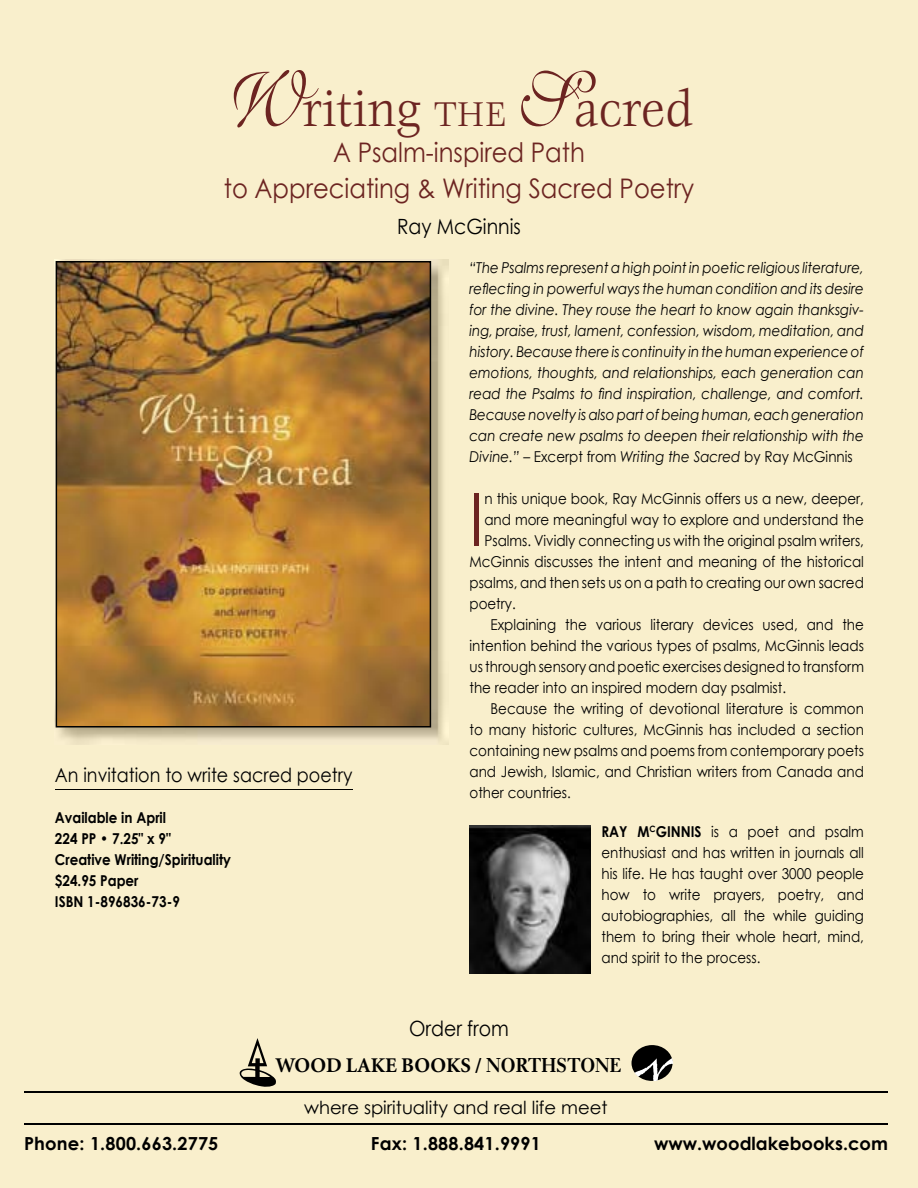
<style>
.page{position:relative;width:918px;height:1188px;background:#f9efcc}
.page>*{position:absolute;margin:0;border:0;box-sizing:border-box;transform-origin:0 0}
.t1{font:73.5px "Century Gothic";color:#6c2421;scale:.9 1}
.t2{font:54px "Veljovic";color:#6c2421;scale:.9 1}
.t3{font:27px/36px "Century Gothic";color:#6c2421;text-align:center;scale:.9 1}
.t4{font:700 21px "Minion";color:#000}
.t5{font:21px "Century Gothic";color:#000;scale:.9 1}
.t6{font:19.5px "Century Gothic";color:#000;scale:.9 1}
.t7{font:700 18px "Century Gothic";letter-spacing:.01em;color:#000}
.t8{font:18px "Century Gothic";color:#000}
.t9{font:15px/21px "Century Gothic";color:#000;text-align:justify;scale:.9 1}
.t10{font:italic 15px/21px "Century Gothic";color:#000;text-align:justify;scale:.9 1}
.t11{font:700 15px/21px "Century Gothic";color:#000;scale:.9 1}
.s1{font-family:"Shelley Volante BT";font-size:78px}
.s2{font-size:37.8px}
.s3{font-style:normal}
.s4{font-weight:700}
.s5{font-family:"Ehrhardt";font-weight:600}
</style>
<div class="page">
<img style="left:54px;top:260px;width:394px;height:485px">
<img style="left:57px;top:262px;width:373px;height:464px">
<hr style="left:56px;top:262px;width:1px;height:465px;background:#000">
<hr style="left:56px;top:726px;width:374px;height:2px;background:#000">
<hr style="left:430px;top:262px;width:1px;height:465px;background:#000">
<hr style="left:56px;top:261px;width:374px;height:1px;background:#000">
<img style="left:470px;top:825px;width:121px;height:148px">
<hr style="left:55px;top:789px;width:297px;height:1px;background:#000">
<hr style="left:24px;top:1091px;width:864px;height:2px;background:#000">
<hr style="left:24px;top:1124px;width:864px;height:1px;background:#000">
<div style="left:632px;top:1043px;width:41px;height:38px;background:#f9efcc"></div>
<div style="left:632px;top:1045px;width:41px;height:36px;background:#000;border-radius:50%"></div>
<svg style="left:634px;top:1058px;width:39px;height:23px"></svg>
<svg style="left:240px;top:1038px;width:36px;height:49px;background:#aca58d"></svg>
<h2 class="t2" style="left:225px;top:80px;width:521px"><span class="s1">W</span>riting <span class="s2">THE</span> <span class="s1">S</span>acred</h2>
<h3 class="t3" style="left:224px;top:134px;width:524px">A Psalm-inspired Path<br>to Appreciating &amp; Writing Sacred Poetry</h3>
<h3 class="t5" style="left:397px;top:212px;width:139px">Ray McGinnis</h3>
<h3 class="t6" style="left:55px;top:762px;width:332px">An invitation to write sacred poetry</h3>
<p class="t11" style="left:55px;top:806px;width:197px">Available in April<br>224 PP • 7.25" x 9"<br>Creative Writing/Spirituality $24.95 Paper<br>ISBN 1-896836-73-9</p>
<p class="t10" style="left:470px;top:257px;width:440px">“The Psalms represent a high point in poetic religious literature, reflecting in powerful ways the human condition and its desire for the divine. They rouse the heart to know again thanksgiv&shy;ing, praise, trust, lament, confession, wisdom, meditation, and history. Because there is continuity in the human experience of emotions, thoughts, and relationships, each generation can read the Psalms to find inspiration, challenge, and comfort.<br>Because novelty is also part of being human, each generation can create new psalms to deepen their relationship with the Divine.” <span class="s3">– Excerpt from</span> Writing the Sacred <span class="s3">by Ray McGinnis</span></p>
<h1 class="t1" style="left:470px;top:468px;width:18px">I</h1>
<p class="t9" style="left:484px;top:488px;width:423px">n this unique book, Ray McGinnis offers us a new, deeper,</p>
<p class="t9" style="left:484px;top:509px;width:423px">and more meaningful way to explore and understand the</p>
<p class="t9" style="left:484px;top:530px;width:423px">Psalms. Vividly connecting us with the original psalm writers,</p>
<p class="t9" style="left:470px;top:551px;width:440px">McGinnis discusses the intent and meaning of the historical</p>
<p class="t9" style="left:470px;top:572px;width:440px">psalms, and then sets us on a path to creating our own sacred</p>
<p class="t9" style="left:470px;top:593px;width:53px">poetry.</p>
<p class="t9" style="left:490px;top:614px;width:417px">Explaining the various literary devices used, and the</p>
<p class="t9" style="left:470px;top:635px;width:440px">intention behind the various types of psalms, McGinnis leads</p>
<p class="t9" style="left:470px;top:656px;width:440px">us through sensory and poetic exercises designed to transform</p>
<p class="t9" style="left:470px;top:677px;width:353px">the reader into an inspired modern day psalmist.</p>
<p class="t9" style="left:490px;top:698px;width:417px">Because the writing of devotional literature is common</p>
<p class="t9" style="left:470px;top:719px;width:440px">to many historic cultures, McGinnis has included a section</p>
<p class="t9" style="left:470px;top:740px;width:440px">containing new psalms and poems from contemporary poets</p>
<p class="t9" style="left:470px;top:761px;width:440px">and Jewish, Islamic, and Christian writers from Canada and</p>
<p class="t9" style="left:470px;top:782px;width:114px">other countries.</p>
<p class="t9" style="left:601px;top:821px;width:293px"><span class="s4">RAY M</span><sup>C</sup><span class="s4">GINNIS</span> is a poet and psalm enthusiast and has written in journals all his life. He has taught over 3000 people how to write prayers, poetry, and autobiographies, all the while guiding them to bring their whole heart, mind, and spirit to the process.</p>
<h3 class="t5" style="left:409px;top:1013px;width:113px">Order from</h3>
<h3 class="t4" style="left:275px;top:1055px;width:348px">WOOD LAKE BOOKS / <span class="s5">NORTHSTONE</span></h3>
<p class="t8" style="left:304px;top:1094px;width:305px">where spirituality and real life meet</p>
<p class="t7" style="left:24px;top:1129px;width:196px">Phone: 1.800.663.2775</p>
<p class="t7" style="left:371px;top:1129px;width:171px">Fax: 1.888.841.9991</p>
<p class="t7" style="left:654px;top:1129px;width:235px">www.woodlakebooks.com</p>
</div>
